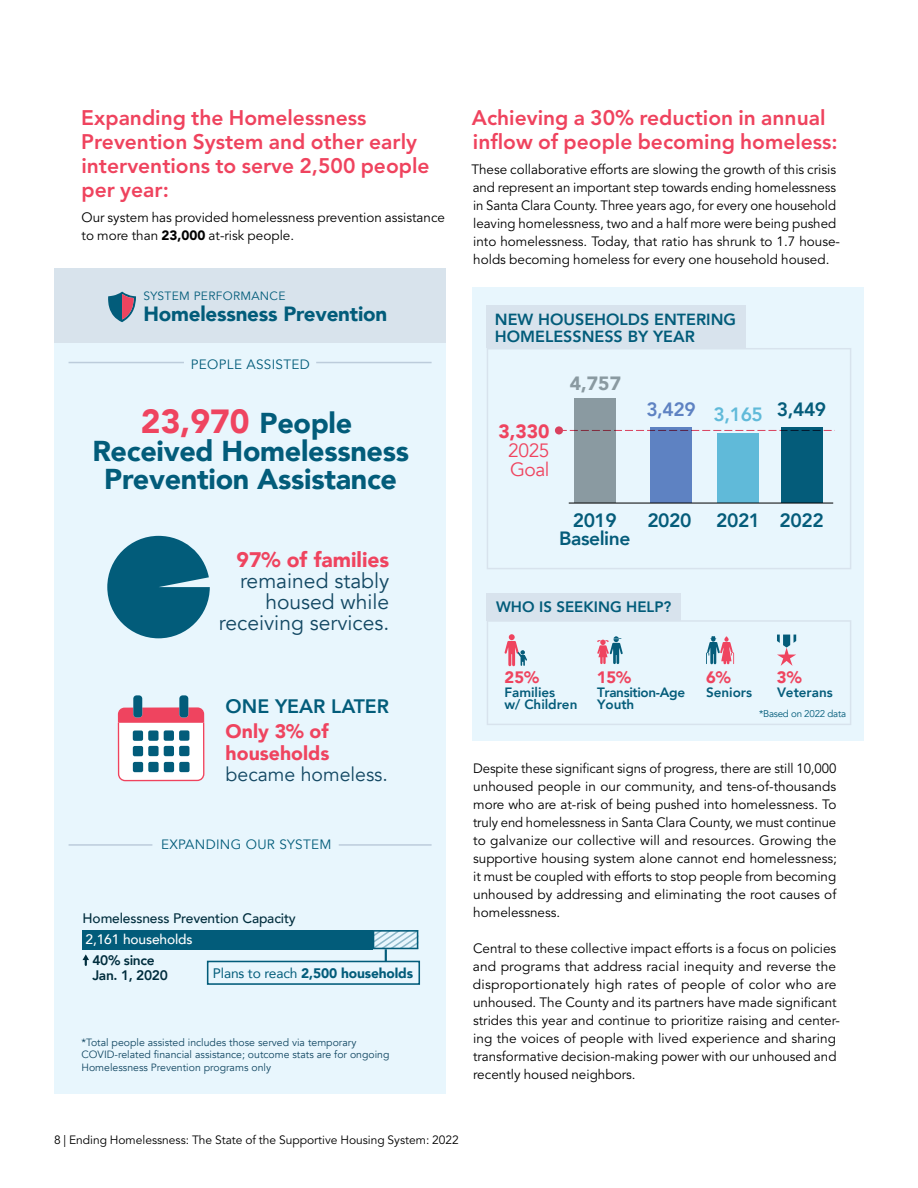
<style>
.page{position:relative;width:918px;height:1188px;background:#fff}
.page>*{position:absolute;margin:0;border:0;box-sizing:border-box;transform-origin:0 0}
.t1{font:900 33.45px "Avenir";color:#ef445f}
.t2{font:900 28.65px/27.9px "Avenir";letter-spacing:-.01em;color:#025c7a;text-align:center}
.t3{font:800 21px/24px "Avenir";color:#ef435e}
.t4{font:21px/20.9px "Avenir";color:#134863;text-align:right}
.t5{font:900 21px "Avenir";color:#ef445f}
.t6{font:900 20.55px "Avenir";letter-spacing:-.01em;color:#025c7a}
.t7{font:900 19.5px/21.6px "Avenir";color:#ef445f}
.t8{font:19.5px "Avenir";color:#134863}
.t9{font:800 19.5px "Avenir";color:#025c7a}
.t10{font:800 19.2px/18.5px "Avenir";letter-spacing:-.025em;color:#045c7a;text-align:center}
.t11{font:800 19.2px "Avenir";letter-spacing:-.025em;color:#5e82c2}
.t12{font:19.2px/19px "Avenir";letter-spacing:-.025em;color:#ef445f}
.t13{font:900 19.2px "Avenir";color:#ef445f}
.t14{font:900 19.2px "Avenir";color:#8a9aa1}
.t15{font:900 16.5px "Avenir";color:#ef445f}
.t16{font:800 16.05px/16.8px "Avenir";color:#025c7a}
.t17{font:800 15px "Avenir";color:#025c7a}
.t18{font:500 13.8px "Avenir";letter-spacing:-.01em;color:#002d3d}
.t19{font:900 13.8px "Avenir";letter-spacing:-.01em;color:#025c7a}
.t20{font:800 13.8px/15px "Avenir";letter-spacing:-.025em;color:#002d3d}
.t21{font:500 13.8px "Avenir";letter-spacing:-.01em;color:#fff}
.t22{font:13.5px/18px "Avenir";color:#000}
.t23{font:800 13.5px/12px "Avenir";letter-spacing:-.005em;color:#045c7a}
.t24{font:13.5px "Avenir";letter-spacing:.025em;color:#025c7a}
.t25{font:800 13.5px/12px "Avenir";letter-spacing:-.025em;color:#045c7a}
.t26{font:12px "Avenir";color:#000}
.t27{font:12px "Avenir";letter-spacing:.025em;color:#025c7a}
.t28{font:10.5px/12.6px "Avenir";color:#134863}
.t29{font:9.75px "Avenir";letter-spacing:-.025em;color:#025c7a}
.s1{font-weight:900}
.s2{font-size:28.65px;color:#025c7a}
.s3{font-weight:400}
.s4{color:#60bad9}
.s5{color:#045c7a}
</style>
<div class="page">
<div style="left:54px;top:268px;width:392px;height:826px;background:#e8f6fd"></div>
<div style="left:54px;top:268px;width:392px;height:75px;background:#d8e3ec"></div>
<svg style="left:108px;top:292px;width:28px;height:30px"></svg>
<svg style="left:107px;top:536px;width:103px;height:102px"></svg>
<div style="left:133px;top:695px;width:9px;height:23px;background:#025c7a;border-radius:3px"></div>
<div style="left:179px;top:695px;width:9px;height:23px;background:#025c7a;border-radius:3px"></div>
<svg style="left:117px;top:707px;width:88px;height:75px;background:#c4b4c0"></svg>
<hr style="left:69px;top:362px;width:115px;height:1px;background:#bcccdb">
<hr style="left:316px;top:362px;width:116px;height:1px;background:#bcccdb">
<hr style="left:69px;top:844px;width:83px;height:2px;background:#bcccdb">
<hr style="left:339px;top:844px;width:93px;height:2px;background:#bcccdb">
<div style="left:207px;top:961px;width:213px;height:24px;border:2px solid #025c7a"></div>
<div style="left:82px;top:930px;width:291px;height:19px;background:#025c7a"></div>
<svg style="left:373px;top:930px;width:45px;height:31px"></svg>
<svg style="left:83px;top:954px;width:6px;height:11px"></svg>
<div style="left:472px;top:287px;width:392px;height:454px;background:#e8f6fd"></div>
<svg style="left:487px;top:348px;width:364px;height:221px"></svg>
<div style="left:575px;top:398px;width:41px;height:105px;background:#8a9aa1"></div>
<div style="left:487px;top:593px;width:194px;height:27px;background:#d8e3ed"></div>
<div style="left:781px;top:427px;width:41px;height:76px;background:#045c7a"></div>
<div style="left:717px;top:434px;width:42px;height:69px;background:#60bad9"></div>
<div style="left:650px;top:428px;width:42px;height:75px;background:#5e82c2"></div>
<hr style="left:569px;top:503px;width:264px;height:1px;background:#010101">
<svg style="left:563px;top:430px;width:272px;height:1px"></svg>
<div style="left:555px;top:426px;width:8px;height:8px;background:#d9415e;border-radius:50%"></div>
<svg style="left:487px;top:620px;width:364px;height:105px"></svg>
<div style="left:487px;top:306px;width:259px;height:42px;background:#d8e3ed"></div>
<h3 class="t3" style="left:81px;top:106px;width:350px">Expanding the Homelessness<br>Prevention System and other early interventions to serve 2,500 people per year:</h3>
<p class="t22" style="left:82px;top:208px;width:365px">Our system has provided homelessness prevention assistance to more than <span class="s1">23,000</span> at-risk people.</p>
<p class="t27" style="left:143px;top:289px;width:144px">SYSTEM PERFORMANCE</p>
<h3 class="t6" style="left:143px;top:296px;width:245px">Homelessness Prevention</h3>
<p class="t24" style="left:191px;top:356px;width:121px">PEOPLE ASSISTED</p>
<h1 class="t1" style="left:141px;top:393px;width:213px">23,970 <span class="s2">People</span></h1>
<h2 class="t2" style="left:92px;top:436px;width:318px">Received Homelessness<br>Prevention Assistance</h2>
<h3 class="t5" style="left:237px;top:542px;width:154px">97% of families</h3>
<h3 class="t4" style="left:219px;top:571px;width:172px">remained stably housed while receiving services.</h3>
<h3 class="t9" style="left:226px;top:691px;width:165px">ONE YEAR LATER</h3>
<h3 class="t7" style="left:226px;top:720px;width:105px">Only 3% of households</h3>
<h3 class="t8" style="left:226px;top:763px;width:164px">became homeless.</h3>
<p class="t24" style="left:161px;top:836px;width:172px">EXPANDING OUR SYSTEM</p>
<p class="t18" style="left:83px;top:906px;width:215px">Homelessness Prevention Capacity</p>
<p class="t20" style="left:92px;top:953px;width:77px">40% since<br>Jan. 1, 2020</p>
<p class="t21" style="left:86px;top:928px;width:109px">2,161 households</p>
<p class="t19" style="left:213px;top:962px;width:202px"><span class="s3">Plans to reach</span> 2,500 households</p>
<p class="t28" style="left:81px;top:1036px;width:310px">*Total people assisted includes those served via temporary<br>COVID-related financial assistance; outcome stats are for ongoing<br>Homelessness Prevention programs only</p>
<h3 class="t3" style="left:472px;top:106px;width:367px">Achieving a 30% reduction in annual inflow of people becoming homeless:</h3>
<p class="t22" style="left:471px;top:160px;width:370px">These collaborative efforts are slowing the growth of this crisis and represent an important step towards ending homelessness in Santa Clara County. Three years ago, for every one household leaving homelessness, two and a half more were being pushed into homelessness. Today, that ratio has shrunk to 1.7 house&shy;holds becoming homeless for every one household housed.</p>
<p class="t16" style="left:495px;top:311px;width:243px">NEW HOUSEHOLDS ENTERING<br>HOMELESSNESS BY YEAR</p>
<h3 class="t13" style="left:498px;top:415px;width:53px">3,330</h3>
<h3 class="t12" style="left:508px;top:441px;width:43px">2025<br>Goal</h3>
<h3 class="t14" style="left:570px;top:367px;width:53px">4,757</h3>
<h3 class="t11" style="left:646px;top:394px;width:181px">3,429 <span class="s4">3,165</span> <span class="s5">3,449</span></h3>
<h3 class="t10" style="left:559px;top:511px;width:73px">2019<br>Baseline</h3>
<h3 class="t10" style="left:647px;top:511px;width:46px">2020</h3>
<h3 class="t10" style="left:716px;top:511px;width:109px">2021 2022</h3>
<p class="t17" style="left:496px;top:595px;width:177px">WHO IS SEEKING HELP?</p>
<p class="t15" style="left:505px;top:663px;width:36px">25%</p>
<p class="t23" style="left:505px;top:686px;width:74px">Families<br>w/ Children</p>
<p class="t15" style="left:597px;top:663px;width:36px">15%</p>
<p class="t25" style="left:597px;top:686px;width:90px">Transition-Age<br>Youth</p>
<p class="t15" style="left:706px;top:663px;width:26px">6%</p>
<p class="t23" style="left:706px;top:686px;width:47px">Seniors</p>
<p class="t15" style="left:777px;top:663px;width:26px">3%</p>
<p class="t23" style="left:777px;top:686px;width:57px">Veterans</p>
<p class="t29" style="left:759px;top:707px;width:89px">*Based on 2022 data</p>
<p class="t22" style="left:473px;top:760px;width:366px;text-align:justify">Despite these significant signs of progress, there are still 10,000 unhoused people in our community, and tens-of-thousands more who are at-risk of being pushed into homelessness. To truly end homelessness in Santa Clara County, we must continue to galvanize our collective will and resources. Growing the supportive housing system alone cannot end homelessness; it must be coupled with efforts to stop people from becoming unhoused by addressing and eliminating the root causes of homelessness.</p>
<p class="t22" style="left:473px;top:940px;width:369px">Central to these collective impact efforts is a focus on policies and programs that address racial inequity and reverse the disproportionately high rates of people of color who are unhoused. The County and its partners have made significant strides this year and continue to prioritize raising and center&shy;ing the voices of people with lived experience and sharing transformative decision-making power with our unhoused and recently housed neighbors.</p>
<p class="t26" style="left:54px;top:1133px;width:406px">8 | Ending Homelessness: The State of the Supportive Housing System: 2022</p>
</div>
